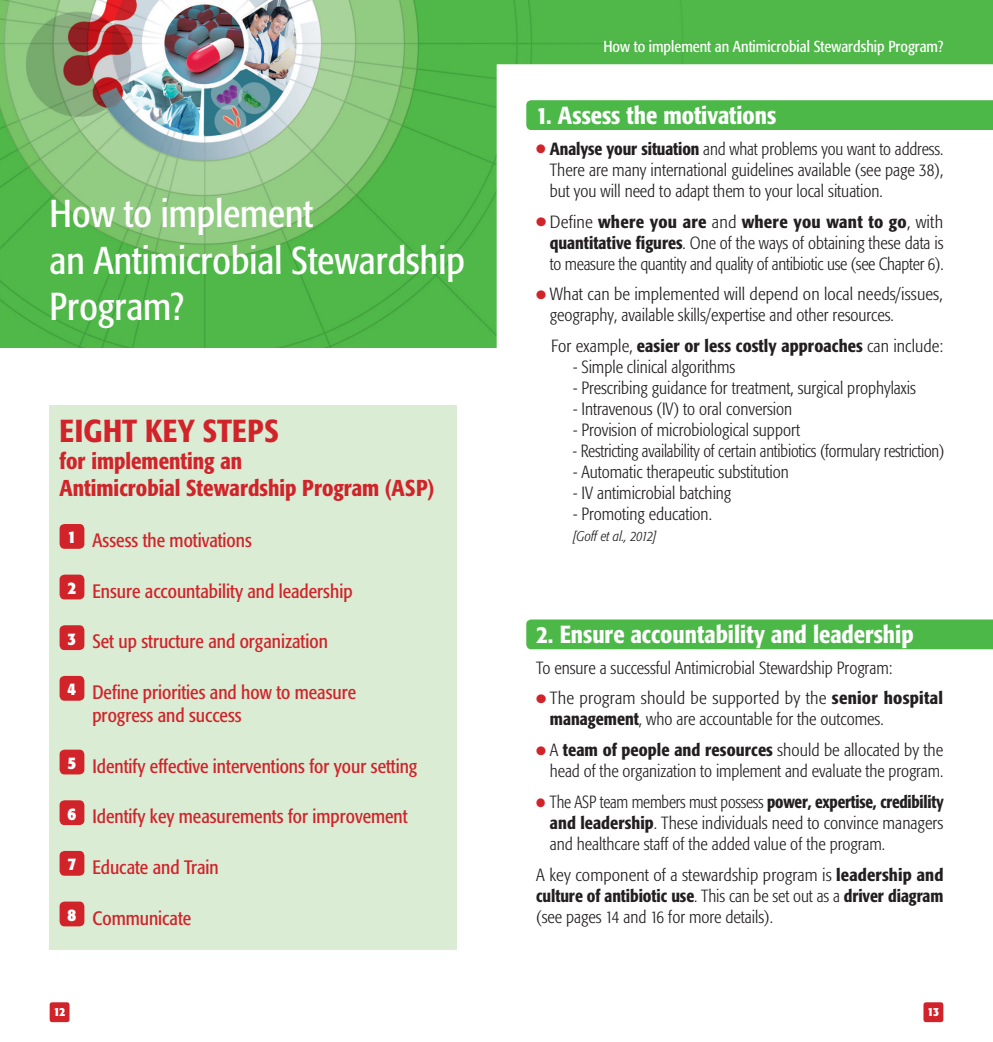
<style>
.page{position:relative;width:993px;height:1042px;background:#fff}
.page>*{position:absolute;margin:0;border:0;box-sizing:border-box;transform-origin:0 0}
.t1{font:condensed 38.5px/46.2px "Formata";color:#fff}
.t2{font:500 condensed 31.5px "Formata";letter-spacing:.01em;color:#d1232a}
.t3{font:500 condensed 24.5px "Formata";color:#fff}
.t4{font:500 condensed 22.75px/27.3px "Formata";color:#d1232a}
.t5{font:condensed 19.25px/23.1px "Formata";color:#d1232a}
.t6{font:300 condensed 17.5px/21px "Formata";color:#231f20;text-align:justify}
.t7{font:300 condensed 17.5px/21px "Formata";color:#231f20;text-align:justify;scale:1.05 1}
.t8{font:300 condensed 17.5px/21px "Formata";color:#231f20;text-align:justify;scale:.95 1}
.t9{font:300 condensed 17.5px "Formata";color:#231f20;scale:.96 1}
.t10{font:500 condensed 17.5px "Formata";letter-spacing:.005em;color:#231f20}
.t11{font:condensed 15.75px "Formata";color:#fff}
.t12{font:italic 300 condensed 14px "Formata";color:#231f20}
.t13{font:700 condensed 12.25px "Formata";color:#fff}
.s1{color:#d1232a}
.s2{font-weight:500}
.s3{font-weight:300}
</style>
<div class="page">
<div style="left:923px;top:1002px;width:20px;height:20px;background:#d1232a;border-radius:2px"></div>
<div style="left:50px;top:1002px;width:19px;height:20px;background:#d1232a;border-radius:2px"></div>
<div style="left:50px;top:405px;width:406px;height:545px;background:#daecd4"></div>
<img style="left:0;top:0;width:992px;height:347px">
<div style="left:526px;top:100px;width:466px;height:30px;background:#4cb848"></div>
<div style="left:526px;top:619px;width:466px;height:30px;background:#4cb848"></div>
<div style="left:60px;top:524px;width:24px;height:25px;background:#d1232a;border-radius:5px"></div>
<div style="left:60px;top:574px;width:24px;height:25px;background:#d1232a;border-radius:5px"></div>
<div style="left:60px;top:625px;width:24px;height:25px;background:#d1232a;border-radius:5px"></div>
<div style="left:60px;top:676px;width:24px;height:25px;background:#d1232a;border-radius:5px"></div>
<div style="left:60px;top:749px;width:24px;height:25px;background:#d1232a;border-radius:5px"></div>
<div style="left:60px;top:800px;width:24px;height:25px;background:#d1232a;border-radius:5px"></div>
<div style="left:60px;top:851px;width:24px;height:25px;background:#d1232a;border-radius:5px"></div>
<div style="left:60px;top:901px;width:24px;height:25px;background:#d1232a;border-radius:5px"></div>
<h1 class="t1" style="left:50px;top:191px;width:416px">How to implement<br>an Antimicrobial Stewardship<br>Program?</h1>
<h2 class="t2" style="left:60px;top:411px;width:221px">EIGHT KEY STEPS</h2>
<h3 class="t4" style="left:60px;top:447px;width:376px">for implementing an<br>Antimicrobial Stewardship Program (ASP)</h3>
<p class="t5" style="left:67px;top:529px;width:186px"><sup>1</sup> Assess the motivations</p>
<p class="t5" style="left:67px;top:579px;width:286px"><sup>2</sup> Ensure accountability and leadership</p>
<p class="t5" style="left:67px;top:630px;width:262px"><sup>3</sup> Set up structure and organization</p>
<p class="t5" style="left:92px;top:681px;width:265px;text-indent:-25px"><sup>4</sup> Define priorities and how to measure progress and success</p>
<p class="t5" style="left:67px;top:754px;width:351px"><sup>5</sup> Identify effective interventions for your setting</p>
<p class="t5" style="left:67px;top:805px;width:341px"><sup>6</sup> Identify key measurements for improvement</p>
<p class="t5" style="left:67px;top:856px;width:153px"><sup>7</sup> Educate and Train</p>
<p class="t5" style="left:67px;top:906px;width:125px"><sup>8</sup> Communicate</p>
<p class="t11" style="left:603px;top:37px;width:341px">How to implement an Antimicrobial Stewardship Program?</p>
<h3 class="t3" style="left:536px;top:100px;width:241px">1. Assess the motivations</h3>
<p class="t6" style="left:549px;top:138px;width:395px;text-indent:-14px"><span class="s1">●</span> <span class="s2">Analyse your situation</span> and what problems you want to address.<br>There are many international guidelines available (see page 38), but you will need to adapt them to your local situation.</p>
<p class="t7" style="left:549px;top:211px;width:376px;text-indent:-14px"><span class="s1">●</span> Define <span class="s2">where you are</span> and <span class="s2">where you want to go</span>, with <span class="s2">quantitative figures</span>. One of the ways of obtaining these data is to measure the quantity and quality of antibiotic use (see Chapter 6).</p>
<p class="t6" style="left:549px;top:284px;width:394px;text-indent:-14px"><span class="s1">●</span> What can be implemented will depend on local needs/issues, geography, available skills/expertise and other resources.</p>
<p class="t10" style="left:551px;top:335px;width:393px"><span class="s3">For example,</span> easier or less costly approaches <span class="s3">can include:</span></p>
<p class="t6" style="left:573px;top:357px;width:164px">- Simple clinical algorithms</p>
<p class="t6" style="left:573px;top:378px;width:344px">- Prescribing guidance for treatment, surgical prophylaxis</p>
<p class="t6" style="left:573px;top:399px;width:221px">- Intravenous (IV) to oral conversion</p>
<p class="t6" style="left:573px;top:420px;width:228px">- Provision of microbiological support</p>
<p class="t9" style="left:572px;top:441px;width:388px">- Restricting availability of certain antibiotics (formulary restriction)</p>
<p class="t6" style="left:572px;top:462px;width:217px">- Automatic therapeutic substitution</p>
<p class="t6" style="left:572px;top:483px;width:160px">- IV antimicrobial batching</p>
<p class="t6" style="left:572px;top:504px;width:140px">- Promoting education.</p>
<p class="t12" style="left:572px;top:528px;width:85px">[Goff et al., 2012]</p>
<h3 class="t3" style="left:536px;top:619px;width:379px">2. Ensure accountability and leadership</h3>
<p class="t6" style="left:536px;top:657px;width:357px">To ensure a successful Antimicrobial Stewardship Program:</p>
<p class="t7" style="left:549px;top:688px;width:376px;text-indent:-14px"><span class="s1">●</span> The program should be supported by the <span class="s2">senior hospital management</span>, who are accountable for the outcomes.</p>
<p class="t6" style="left:536px;top:740px;width:408px;text-align:right"><span class="s1">●</span> A <span class="s2">team of people and resources</span> should be allocated by the head of the organization to implement and evaluate the program.</p>
<p class="t8" style="left:549px;top:792px;width:416px;text-indent:-14px"><span class="s1">●</span> The ASP team members must possess <span class="s2">power, expertise, credibility and leadership</span>. These individuals need to convince managers and healthcare staff of the added value of the program.</p>
<p class="t6" style="left:536px;top:865px;width:408px">A key component of a stewardship program is <span class="s2">leadership and culture of antibiotic use</span>. This can be set out as a <span class="s2">driver diagram </span>(see pages 14 and 16 for more details).</p>
<p class="t13" style="left:54px;top:1004px;width:13px">12</p>
<p class="t13" style="left:927px;top:1004px;width:13px">13</p>
</div>
